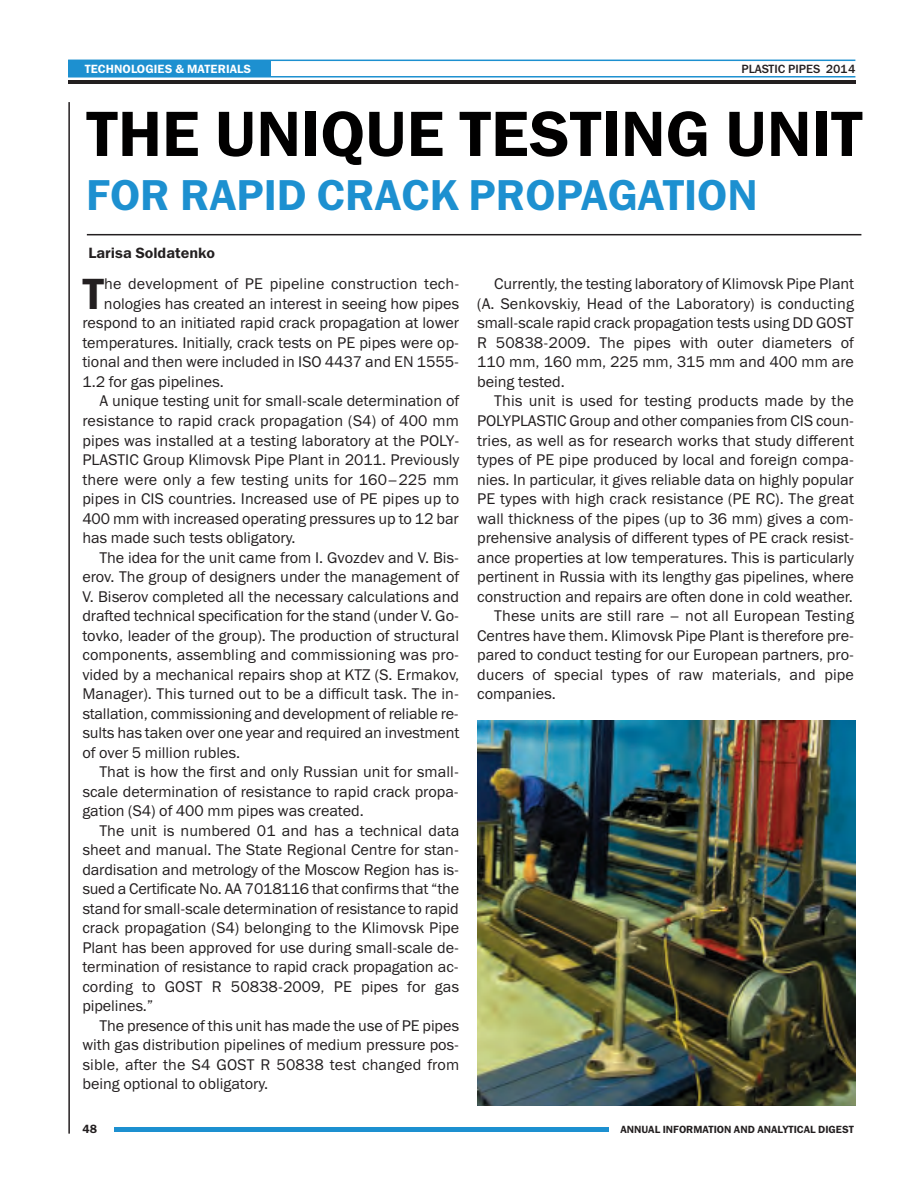
<style>
.page{position:relative;width:915px;height:1191px;background:#fff}
.page>*{position:absolute;margin:0;border:0;box-sizing:border-box;transform-origin:0 0}
.t1{font:64.35px "Franklin Gothic Demi C";color:#010000}
.t2{font:43.95px "Franklin Gothic Demi C";color:#231f20}
.t3{font:43.5px "Franklin Gothic Demi C";color:#1d90d0}
.t4{font:15.6px/19.5px "Franklin Gothic Book C";color:#231f20;text-align:justify}
.t5{font:15px "Franklin Gothic Demi C";color:#231f20}
.t6{font:12px "Franklin Gothic Demi C";letter-spacing:.01em;color:#fff}
.t7{font:12px "Franklin Gothic Medium C";color:#231f20}
.t8{font:12px "Franklin Gothic Demi C";color:#231f20}
.t9{font:10.5px "Franklin Gothic Demi C";color:#231f20}
</style>
<div class="page">
<hr style="left:68px;top:102px;width:2px;height:1031px;background:#231f20">
<hr style="left:114px;top:1127px;width:494px;height:4px;background:#1d90d0">
<hr style="left:68px;top:76px;width:787px;height:1px;background:#1d90d0">
<hr style="left:68px;top:60px;width:787px;height:1px;background:#1d90d0">
<hr style="left:68px;top:80px;width:787px;height:3px;background:#231f20">
<div style="left:68px;top:60px;width:202px;height:16px;background:#1d90d0"></div>
<img style="left:477px;top:720px;width:378px;height:386px">
<hr style="left:87px;top:234px;width:774px;height:1px;background:#231f20">
<p class="t6" style="left:85px;top:62px;width:168px">TECHNOLOGIES &amp; MATERIALS</p>
<p class="t7" style="left:741px;top:62px;width:115px">PLASTIC PIPES 2014</p>
<h1 class="t1" style="left:86px;top:96px;width:777px">THE UNIQUE TESTING UNIT</h1>
<h3 class="t3" style="left:86px;top:169px;width:673px">FOR RAPID CRACK PROPAGATION</h3>
<p class="t5" style="left:88px;top:244px;width:128px">Larisa Soldatenko</p>
<h2 class="t2" style="left:82px;top:268px;width:23px">T</h2>
<p class="t4" style="left:104px;top:274px;width:356px">he development of PE pipeline construction tech-</p>
<p class="t4" style="left:104px;top:294px;width:356px">nologies has created an interest in seeing how pipes</p>
<p class="t4" style="left:82px;top:313px;width:378px">respond to an initiated rapid crack propagation at lower</p>
<p class="t4" style="left:82px;top:333px;width:378px">temperatures. Initially, crack tests on PE pipes were op-</p>
<p class="t4" style="left:82px;top:352px;width:378px">tional and then were included in ISO 4437 and EN 1555-</p>
<p class="t4" style="left:82px;top:372px;width:143px">1.2 for gas pipelines.</p>
<p class="t4" style="left:99px;top:391px;width:361px">A unique testing unit for small-scale determination of</p>
<p class="t4" style="left:82px;top:411px;width:378px">resistance to rapid crack propagation (S4) of 400 mm</p>
<p class="t4" style="left:82px;top:430px;width:378px">pipes was installed at a testing laboratory at the POLY-</p>
<p class="t4" style="left:82px;top:450px;width:378px">PLASTIC Group Klimovsk Pipe Plant in 2011. Previously</p>
<p class="t4" style="left:82px;top:469px;width:378px">there were only a few testing units for 160–225 mm</p>
<p class="t4" style="left:82px;top:489px;width:378px">pipes in CIS countries. Increased use of PE pipes up to</p>
<p class="t4" style="left:82px;top:508px;width:378px">400 mm with increased operating pressures up to 12 bar</p>
<p class="t4" style="left:82px;top:528px;width:215px">has made such tests obligatory.</p>
<p class="t4" style="left:99px;top:547px;width:361px">The idea for the unit came from I. Gvozdev and V. Bis-</p>
<p class="t4" style="left:82px;top:567px;width:378px">erov. The group of designers under the management of</p>
<p class="t4" style="left:82px;top:586px;width:378px">V. Biserov completed all the necessary calculations and</p>
<p class="t4" style="left:82px;top:606px;width:378px">drafted technical specification for the stand (under V. Go-</p>
<p class="t4" style="left:82px;top:625px;width:378px">tovko, leader of the group). The production of structural</p>
<p class="t4" style="left:82px;top:645px;width:378px">components, assembling and commissioning was pro-</p>
<p class="t4" style="left:82px;top:664px;width:378px">vided by a mechanical repairs shop at KTZ (S. Ermakov,</p>
<p class="t4" style="left:82px;top:684px;width:378px">Manager). This turned out to be a difficult task. The in-</p>
<p class="t4" style="left:82px;top:703px;width:378px">stallation, commissioning and development of reliable re-</p>
<p class="t4" style="left:82px;top:723px;width:378px">sults has taken over one year and required an investment</p>
<p class="t4" style="left:82px;top:742px;width:159px">of over 5 million rubles.</p>
<p class="t4" style="left:99px;top:762px;width:361px">That is how the first and only Russian unit for small-</p>
<p class="t4" style="left:82px;top:781px;width:378px">scale determination of resistance to rapid crack propa-</p>
<p class="t4" style="left:82px;top:801px;width:283px">gation (S4) of 400 mm pipes was created.</p>
<p class="t4" style="left:99px;top:820px;width:361px">The unit is numbered 01 and has a technical data</p>
<p class="t4" style="left:82px;top:840px;width:378px">sheet and manual. The State Regional Centre for stan-</p>
<p class="t4" style="left:82px;top:859px;width:378px">dardisation and metrology of the Moscow Region has is-</p>
<p class="t4" style="left:82px;top:879px;width:378px">sued a Certificate No. АА 7018116 that confirms that “the</p>
<p class="t4" style="left:82px;top:898px;width:378px">stand for small-scale determination of resistance to rapid</p>
<p class="t4" style="left:82px;top:918px;width:378px">crack propagation (S4) belonging to the Klimovsk Pipe</p>
<p class="t4" style="left:82px;top:937px;width:378px">Plant has been approved for use during small-scale de-</p>
<p class="t4" style="left:82px;top:957px;width:378px">termination of resistance to rapid crack propagation ac-</p>
<p class="t4" style="left:82px;top:976px;width:378px">cording to GOST R 50838-2009, PE pipes for gas</p>
<p class="t4" style="left:82px;top:996px;width:73px">pipelines.”</p>
<p class="t4" style="left:99px;top:1015px;width:361px">The presence of this unit has made the use of PE pipes</p>
<p class="t4" style="left:82px;top:1035px;width:378px">with gas distribution pipelines of medium pressure pos-</p>
<p class="t4" style="left:82px;top:1054px;width:378px">sible, after the S4 GOST R 50838 test changed from</p>
<p class="t4" style="left:82px;top:1074px;width:187px">being optional to obligatory.</p>
<p class="t8" style="left:82px;top:1122px;width:16px">48</p>
<p class="t4" style="left:477px;top:274px;width:378px;text-indent:17px">Currently, the testing laboratory of Klimovsk Pipe Plant (A. Senkovskiy, Head of the Laboratory) is conducting small-scale rapid crack propagation tests using DD GOST R 50838-2009. The pipes with outer diameters of 110 mm, 160 mm, 225 mm, 315 mm and 400 mm are being tested.</p>
<p class="t4" style="left:494px;top:391px;width:361px">This unit is used for testing products made by the</p>
<p class="t4" style="left:477px;top:411px;width:378px">POLYPLASTIC Group and other companies from CIS coun-</p>
<p class="t4" style="left:477px;top:430px;width:378px">tries, as well as for research works that study different</p>
<p class="t4" style="left:477px;top:450px;width:378px">types of PE pipe produced by local and foreign compa-</p>
<p class="t4" style="left:477px;top:469px;width:378px">nies. In particular, it gives reliable data on highly popular</p>
<p class="t4" style="left:477px;top:489px;width:378px">PE types with high crack resistance (PE RC). The great</p>
<p class="t4" style="left:477px;top:508px;width:378px">wall thickness of the pipes (up to 36 mm) gives a com-</p>
<p class="t4" style="left:477px;top:528px;width:378px">prehensive analysis of different types of PE crack resist-</p>
<p class="t4" style="left:477px;top:547px;width:378px">ance properties at low temperatures. This is particularly</p>
<p class="t4" style="left:477px;top:567px;width:378px">pertinent in Russia with its lengthy gas pipelines, where</p>
<p class="t4" style="left:477px;top:586px;width:377px">construction and repairs are often done in cold weather.</p>
<p class="t4" style="left:494px;top:606px;width:361px">These units are still rare – not all European Testing</p>
<p class="t4" style="left:477px;top:625px;width:378px">Centres have them. Klimovsk Pipe Plant is therefore pre-</p>
<p class="t4" style="left:477px;top:645px;width:378px">pared to conduct testing for our European partners, pro-</p>
<p class="t4" style="left:477px;top:664px;width:378px">ducers of special types of raw materials, and pipe</p>
<p class="t4" style="left:477px;top:684px;width:80px">companies.</p>
<p class="t9" style="left:620px;top:1122px;width:235px">ANNUAL INFORMATION AND ANALYTICAL DIGEST</p>
</div>
